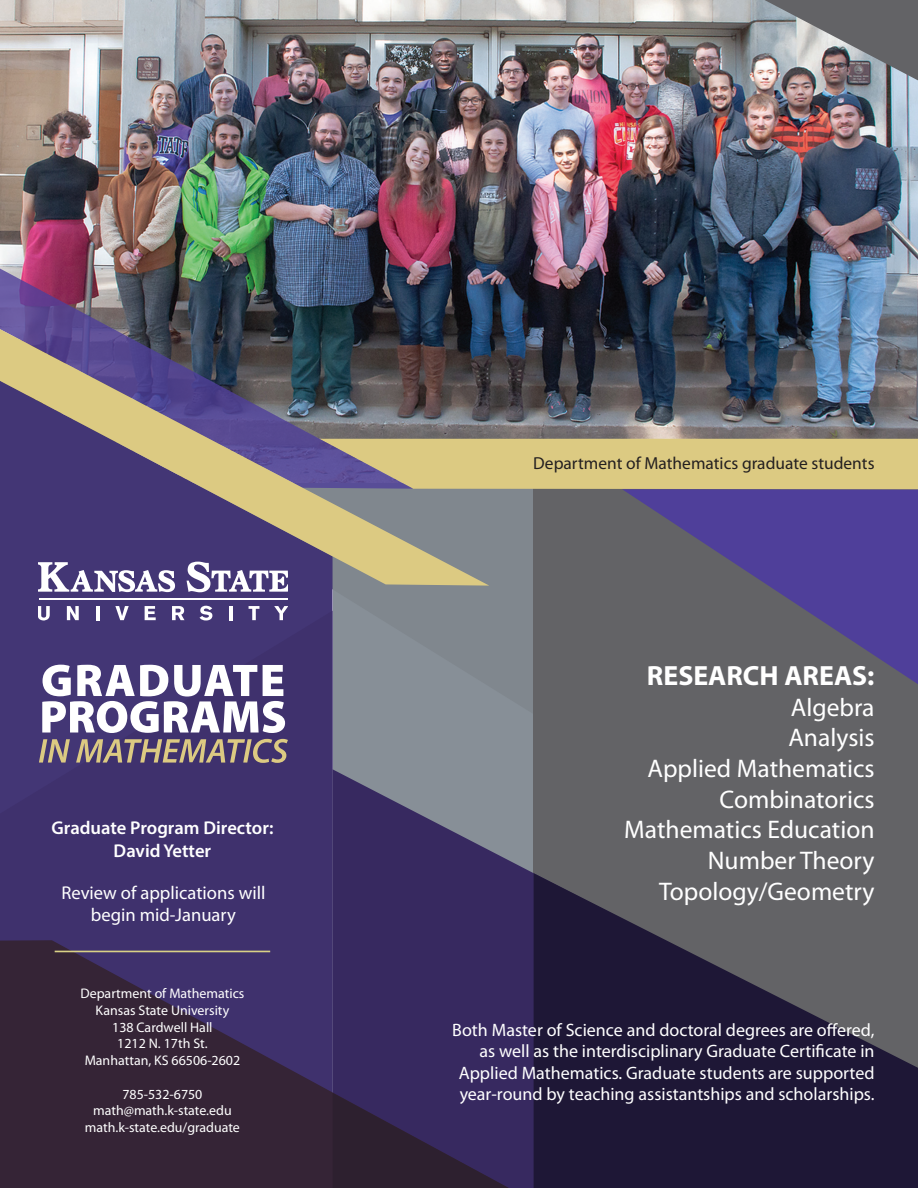
<style>
.page{position:relative;width:918px;height:1188px;background:#fff}
.page>*{position:absolute;margin:0;border:0;box-sizing:border-box;transform-origin:0 0}
.t1{font:700 27.9px "Myriad Pro";color:#fff}
.t2{font:25.5px/30.6px "Myriad Pro";color:#fff;text-align:right}
.t3{font:18.6px/22.4px "Myriad Pro";color:#fff;text-align:center}
.t4{font:600 18.6px/22.4px "Myriad Pro";color:#fff;text-align:center}
.t5{font:18px/21.6px "Myriad Pro";color:#fff;text-align:right}
.t6{font:17.4px "Myriad Pro";color:#231f20}
.t7{font:13.95px/16.6px "Myriad Pro";color:#fff;text-align:center}
</style>
<div class="page">
<div style="left:333px;top:588px;width:201px;height:600px;background:#878f97"></div>
<svg style="left:333px;top:489px;width:201px;height:225px;fill:#80878e"></svg>
<img style="left:0;top:0;width:918px;height:439px">
<div style="left:534px;top:489px;width:384px;height:699px;background:#636366"></div>
<svg style="left:764px;top:0;width:154px;height:80px;background:#868689"></svg>
<svg style="left:622px;top:489px;width:296px;height:195px"></svg>
<div style="left:489px;top:439px;width:429px;height:50px;background:#dcca82"></div>
<img style="left:0;top:261px;width:413px;height:68px">
<div style="left:0;top:586px;width:333px;height:25px;background:#433675"></div>
<div style="left:0;top:611px;width:333px;height:329px;background:#3f316d"></div>
<svg style="left:0;top:329px;width:489px;height:257px;background:#716976"></svg>
<svg style="left:333px;top:769px;width:201px;height:419px;fill:#372960"></svg>
<svg style="left:534px;top:873px;width:384px;height:315px;fill:#1e1736"></svg>
<svg style="left:0;top:940px;width:509px;height:248px;background:#37274b"></svg>
<svg style="left:333px;top:1093px;width:176px;height:95px;background:#312447"></svg>
<svg style="left:42px;top:665px;width:243px;height:68px"></svg>
<svg style="left:39px;top:739px;width:249px;height:24px;background:#807076"></svg>
<hr style="left:39px;top:598px;width:249px;height:1px;background:#fff">
<svg style="left:39px;top:562px;width:136px;height:30px"></svg>
<svg style="left:187px;top:562px;width:101px;height:30px"></svg>
<svg style="left:39px;top:606px;width:11px;height:14px"></svg>
<svg style="left:67px;top:606px;width:12px;height:14px"></svg>
<hr style="left:96px;top:606px;width:3px;height:14px;background:#fff">
<svg style="left:115px;top:606px;width:14px;height:14px"></svg>
<svg style="left:145px;top:606px;width:11px;height:14px"></svg>
<svg style="left:172px;top:606px;width:13px;height:14px"></svg>
<svg style="left:200px;top:606px;width:12px;height:14px"></svg>
<hr style="left:229px;top:606px;width:4px;height:14px;background:#fff">
<svg style="left:249px;top:606px;width:10px;height:14px"></svg>
<svg style="left:274px;top:606px;width:14px;height:14px"></svg>
<hr style="left:55px;top:951px;width:215px;height:1px;background:#d9d186">
<p class="t4" style="left:51px;top:816px;width:223px">Graduate Program Director:<br>David Yetter</p>
<p class="t3" style="left:61px;top:881px;width:206px">Review of applications will begin mid-January</p>
<p class="t7" style="left:80px;top:985px;width:166px">Department of Mathematics<br>Kansas State University<br>138 Cardwell Hall<br>1212 N. 17th St.<br>Manhattan, KS 66506-2602</p>
<p class="t7" style="left:85px;top:1085px;width:157px">785-532-6750 math@math.k-state.edu math.k-state.edu/graduate</p>
<p class="t6" style="left:533px;top:453px;width:343px">Department of Mathematics graduate students</p>
<h1 class="t1" style="left:647px;top:658px;width:229px">RESEARCH AREAS:</h1>
<h2 class="t2" style="left:624px;top:692px;width:252px">Algebra<br>Analysis<br>Applied Mathematics<br>Combinatorics<br>Mathematics Education<br>Number Theory<br>Topology/Geometry</h2>
<p class="t5" style="left:452px;top:1018px;width:424px">Both Master of Science and doctoral degrees are offered, as well as the interdisciplinary Graduate Certificate in Applied Mathematics. Graduate students are supported year-round by teaching assistantships and scholarships.</p>
</div>
